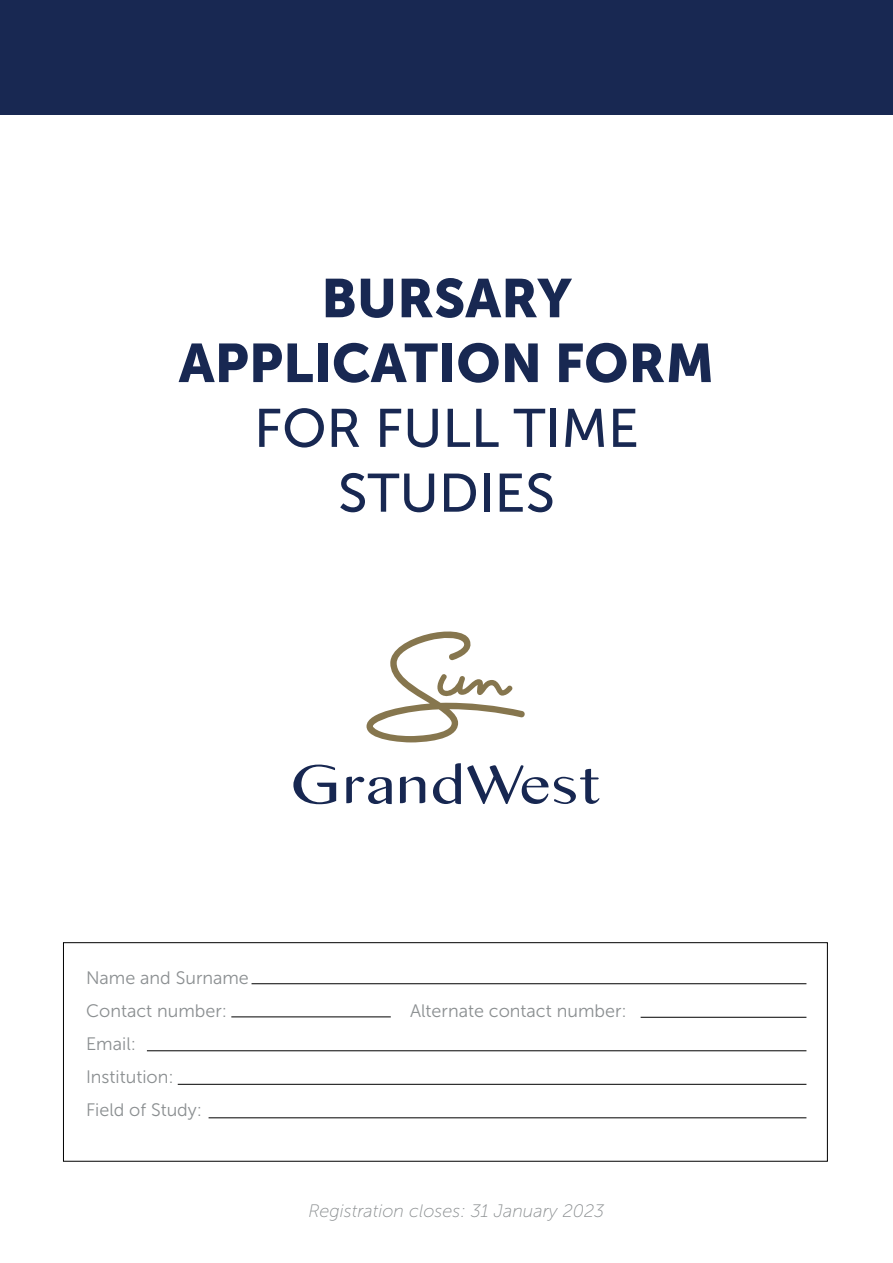
<style>
.page{position:relative;width:893px;height:1263px;background:#fff}
.page>*{position:absolute;margin:0;border:0;box-sizing:border-box;transform-origin:0 0}
.t1{font:54px/64.8px "Museo Sans 900";color:#182852;text-align:center}
.t2{font:54px/64.8px "Museo Sans 500";color:#182852;text-align:center}
.t3{font:18px/33px "Museo Sans 300";color:#8b8f91}
.t4{font:italic 18px "Museo Sans 100";color:#8b8f91}
</style>
<div class="page">
<svg style="left:366px;top:631px;width:159px;height:111px"></svg>
<svg style="left:293px;top:763px;width:307px;height:41px"></svg>
<div style="left:0;top:0;width:893px;height:115px;background:#182852"></div>
<hr style="left:252px;top:983px;width:554px;height:1px;background:#000">
<hr style="left:231px;top:1017px;width:160px;height:1px;background:#000">
<hr style="left:641px;top:1017px;width:165px;height:1px;background:#000">
<hr style="left:147px;top:1050px;width:659px;height:1px;background:#000">
<hr style="left:178px;top:1084px;width:628px;height:1px;background:#000">
<hr style="left:209px;top:1117px;width:597px;height:1px;background:#000">
<div style="left:63px;top:942px;width:765px;height:219px;border:1px solid #000"></div>
<h1 class="t1" style="left:179px;top:266px;width:537px">BURSARY<br>APPLICATION FORM</h1>
<h1 class="t2" style="left:254px;top:396px;width:386px">FOR FULL TIME<br>STUDIES</h1>
<p class="t3" style="left:86px;top:961px;width:164px">Name and Surname<br>Contact number:</p>
<p class="t3" style="left:86px;top:1027px;width:118px">Email:<br>Institution:<br>Field of Study:</p>
<p class="t3" style="left:410px;top:994px;width:218px">Alternate contact number:</p>
<p class="t4" style="left:308px;top:1202px;width:297px">Registration closes: 31 January 2023</p>
</div>
